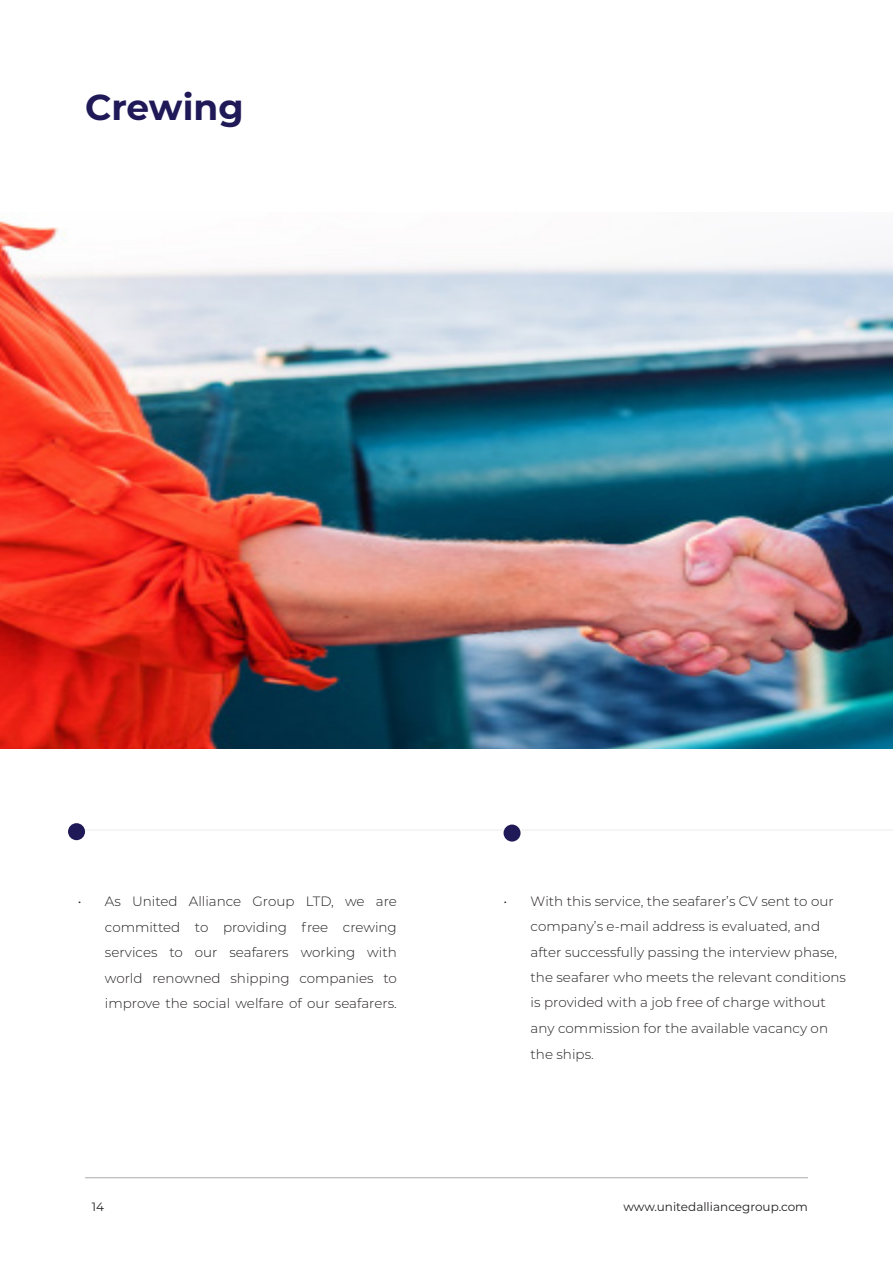
<style>
.page{position:relative;width:893px;height:1263px;background:#fff}
.page>*{position:absolute;margin:0;border:0;box-sizing:border-box;transform-origin:0 0}
.t1{font:700 36px "Montserrat";color:#1f1a57}
.t2{font:300 13.5px/25.5px "Montserrat";color:#231f20}
.t3{font:12px "Montserrat";color:#231f20}
</style>
<div class="page">
<hr style="left:85px;top:829px;width:808px;height:2px;background:#f2f3f4">
<div style="left:68px;top:823px;width:17px;height:17px;background:#1f1a57;border-radius:50%"></div>
<div style="left:504px;top:824px;width:17px;height:17px;background:#1f1a57;border-radius:50%"></div>
<img style="left:0;top:221px;width:893px;height:527px">
<hr style="left:85px;top:1177px;width:723px;height:1px;background:#aaabab">
<p class="t1" style="left:85px;top:81px;width:160px">Crewing</p>
<p class="t2" style="left:105px;top:888px;width:293px;text-align:justify;text-indent:-27px">• As United Alliance Group LTD, we are committed to providing free crewing services to our seafarers working with world renowned shipping companies to improve the social welfare of our seafarers.</p>
<p class="t2" style="left:531px;top:888px;width:317px;text-indent:-27px">• With this service, the seafarer’s CV sent to our company’s e-mail address is evaluated, and after successfully passing the interview phase, the seafarer who meets the relevant conditions is provided with a job free of charge without any commission for the available vacancy on the ships.</p>
<p class="t3" style="left:92px;top:1198px;width:14px">14</p>
<p class="t3" style="left:623px;top:1198px;width:186px">www.unitedalliancegroup.com</p>
</div>
